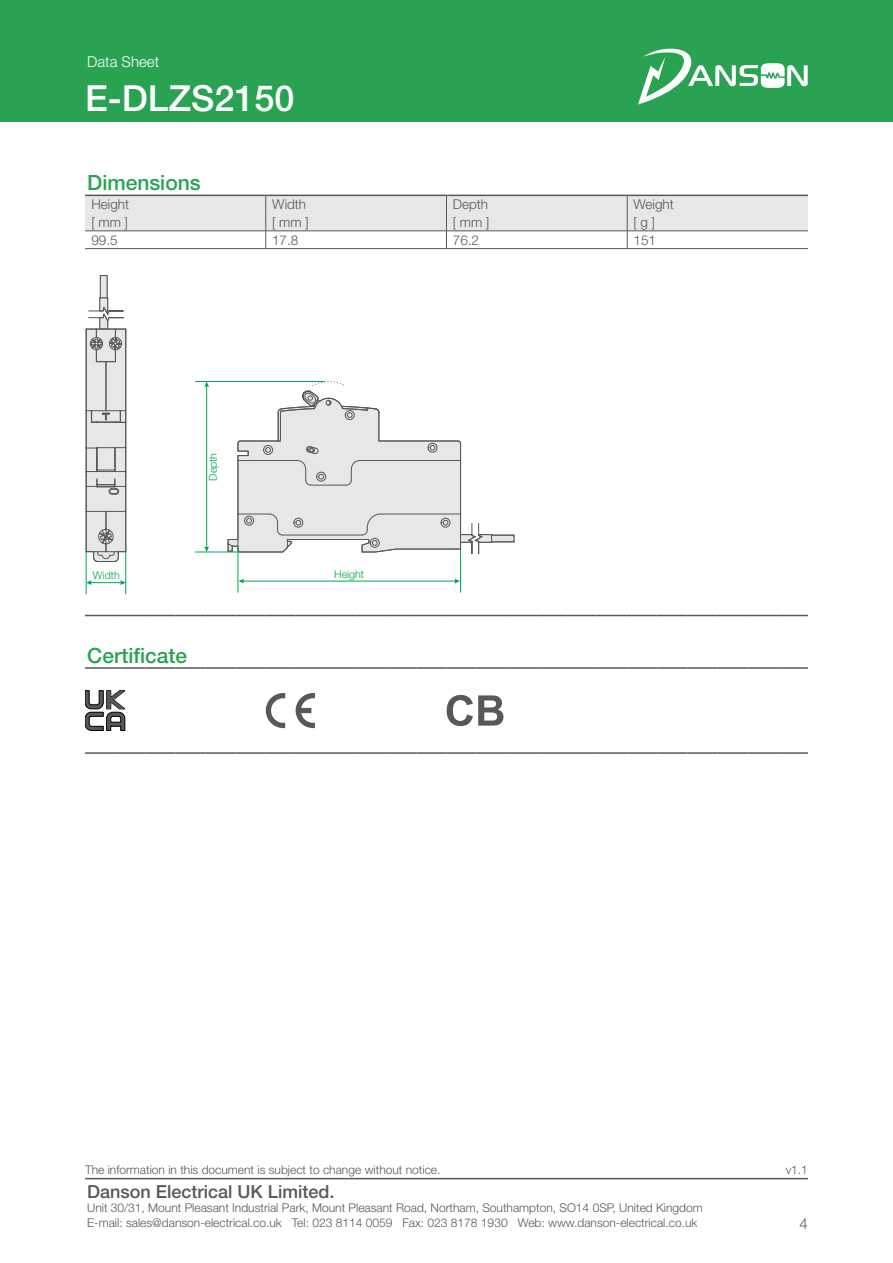
<style>
.page{position:relative;width:893px;height:1263px;background:#fff}
.page>*{position:absolute;margin:0;border:0;box-sizing:border-box;transform-origin:0 0}
.t1{font:500 36px "Helvetica Neue LT Pro";color:#fff}
.t2{font:500 21px "Helvetica Neue LT Pro";color:#29a351}
.t3{font:500 18px "Helvetica Neue LT Pro";color:#57585a}
.t4{font:300 15px "Helvetica Neue LT Pro";color:#fff}
.t5{font:300 15px "Helvetica Neue LT Pro";color:#57585a}
.t6{font:300 13.5px "Helvetica Neue LT Pro";color:#57585a}
.t7{font:300 12px/14.4px "Helvetica Neue LT Pro";color:#57585a}
.t8{font:300 10.65px "Helvetica Neue LT Pro";color:#00a54f}
</style>
<div class="page">
<div style="left:0;top:0;width:893px;height:121px;background:#29a351"></div>
<svg style="left:638px;top:49px;width:169px;height:56px"></svg>
<hr style="left:85px;top:1178px;width:723px;height:1px;background:#57585a">
<svg style="left:85px;top:196px;width:723px;height:52px"></svg>
<hr style="left:85px;top:231px;width:181px;height:1px;background:#57585a">
<hr style="left:266px;top:231px;width:180px;height:1px;background:#57585a">
<hr style="left:446px;top:231px;width:181px;height:1px;background:#57585a">
<hr style="left:627px;top:231px;width:181px;height:1px;background:#57585a">
<hr style="left:85px;top:248px;width:181px;height:1px;background:#57585a">
<hr style="left:266px;top:248px;width:180px;height:1px;background:#57585a">
<hr style="left:446px;top:248px;width:181px;height:1px;background:#57585a">
<hr style="left:627px;top:248px;width:181px;height:1px;background:#57585a">
<hr style="left:85px;top:195px;width:181px;height:1px;background:#57585a">
<hr style="left:266px;top:195px;width:180px;height:1px;background:#57585a">
<hr style="left:446px;top:195px;width:181px;height:1px;background:#57585a">
<hr style="left:627px;top:195px;width:181px;height:1px;background:#57585a">
<hr style="left:85px;top:615px;width:30px;height:1px;background:#57585a">
<hr style="left:115px;top:615px;width:30px;height:1px;background:#57585a">
<hr style="left:145px;top:615px;width:30px;height:1px;background:#57585a">
<hr style="left:175px;top:615px;width:30px;height:1px;background:#57585a">
<hr style="left:205px;top:615px;width:30px;height:1px;background:#57585a">
<hr style="left:235px;top:615px;width:30px;height:1px;background:#57585a">
<hr style="left:265px;top:615px;width:31px;height:1px;background:#57585a">
<hr style="left:296px;top:615px;width:30px;height:1px;background:#57585a">
<hr style="left:326px;top:615px;width:30px;height:1px;background:#57585a">
<hr style="left:356px;top:615px;width:30px;height:1px;background:#57585a">
<hr style="left:386px;top:615px;width:30px;height:1px;background:#57585a">
<hr style="left:416px;top:615px;width:30px;height:1px;background:#57585a">
<hr style="left:446px;top:615px;width:30px;height:1px;background:#57585a">
<hr style="left:476px;top:615px;width:30px;height:1px;background:#57585a">
<hr style="left:506px;top:615px;width:30px;height:1px;background:#57585a">
<hr style="left:536px;top:615px;width:30px;height:1px;background:#57585a">
<hr style="left:566px;top:615px;width:30px;height:1px;background:#57585a">
<hr style="left:596px;top:615px;width:30px;height:1px;background:#57585a">
<hr style="left:626px;top:615px;width:30px;height:1px;background:#57585a">
<hr style="left:656px;top:615px;width:31px;height:1px;background:#57585a">
<hr style="left:687px;top:615px;width:30px;height:1px;background:#57585a">
<hr style="left:717px;top:615px;width:30px;height:1px;background:#57585a">
<hr style="left:747px;top:615px;width:30px;height:1px;background:#57585a">
<hr style="left:777px;top:615px;width:31px;height:1px;background:#57585a">
<svg style="left:86px;top:275px;width:40px;height:287px"></svg>
<hr style="left:89px;top:582px;width:34px;height:1px;background:#00a54f">
<svg style="left:87px;top:580px;width:5px;height:5px"></svg>
<svg style="left:120px;top:580px;width:6px;height:5px"></svg>
<hr style="left:126px;top:549px;width:1px;height:45px;background:#00a54f">
<hr style="left:86px;top:549px;width:1px;height:45px;background:#00a54f">
<hr style="left:241px;top:581px;width:216px;height:1px;background:#00a54f">
<svg style="left:454px;top:579px;width:6px;height:4px"></svg>
<svg style="left:239px;top:579px;width:5px;height:4px"></svg>
<hr style="left:238px;top:550px;width:1px;height:42px;background:#00a54f">
<hr style="left:460px;top:549px;width:1px;height:43px;background:#00a54f">
<hr style="left:206px;top:384px;width:1px;height:165px;background:#00a54f">
<svg style="left:204px;top:382px;width:5px;height:5px"></svg>
<svg style="left:204px;top:546px;width:5px;height:6px"></svg>
<hr style="left:195px;top:552px;width:45px;height:1px;background:#00a54f">
<hr style="left:195px;top:381px;width:129px;height:1px;background:#00a54f">
<svg style="left:227px;top:381px;width:287px;height:173px"></svg>
<hr style="left:85px;top:752px;width:30px;height:2px;background:#57585a">
<hr style="left:115px;top:752px;width:30px;height:2px;background:#57585a">
<hr style="left:145px;top:752px;width:30px;height:2px;background:#57585a">
<hr style="left:175px;top:752px;width:31px;height:2px;background:#57585a">
<hr style="left:206px;top:752px;width:30px;height:2px;background:#57585a">
<hr style="left:236px;top:752px;width:30px;height:2px;background:#57585a">
<hr style="left:266px;top:752px;width:30px;height:2px;background:#57585a">
<hr style="left:296px;top:752px;width:30px;height:2px;background:#57585a">
<hr style="left:326px;top:752px;width:30px;height:2px;background:#57585a">
<hr style="left:356px;top:752px;width:30px;height:2px;background:#57585a">
<hr style="left:386px;top:752px;width:30px;height:2px;background:#57585a">
<hr style="left:416px;top:752px;width:30px;height:2px;background:#57585a">
<hr style="left:446px;top:752px;width:31px;height:2px;background:#57585a">
<hr style="left:477px;top:752px;width:30px;height:2px;background:#57585a">
<hr style="left:507px;top:752px;width:30px;height:2px;background:#57585a">
<hr style="left:537px;top:752px;width:30px;height:2px;background:#57585a">
<hr style="left:567px;top:752px;width:30px;height:2px;background:#57585a">
<hr style="left:597px;top:752px;width:30px;height:2px;background:#57585a">
<hr style="left:627px;top:752px;width:30px;height:2px;background:#57585a">
<hr style="left:657px;top:752px;width:30px;height:2px;background:#57585a">
<hr style="left:687px;top:752px;width:31px;height:2px;background:#57585a">
<hr style="left:718px;top:752px;width:30px;height:2px;background:#57585a">
<hr style="left:748px;top:752px;width:30px;height:2px;background:#57585a">
<hr style="left:778px;top:752px;width:30px;height:2px;background:#57585a">
<hr style="left:85px;top:667px;width:30px;height:2px;background:#57585a">
<hr style="left:115px;top:667px;width:30px;height:2px;background:#57585a">
<hr style="left:145px;top:667px;width:30px;height:2px;background:#57585a">
<hr style="left:175px;top:667px;width:31px;height:2px;background:#57585a">
<hr style="left:206px;top:667px;width:30px;height:2px;background:#57585a">
<hr style="left:236px;top:667px;width:30px;height:2px;background:#57585a">
<hr style="left:266px;top:667px;width:30px;height:2px;background:#57585a">
<hr style="left:296px;top:667px;width:30px;height:2px;background:#57585a">
<hr style="left:326px;top:667px;width:30px;height:2px;background:#57585a">
<hr style="left:356px;top:667px;width:30px;height:2px;background:#57585a">
<hr style="left:386px;top:667px;width:30px;height:2px;background:#57585a">
<hr style="left:416px;top:667px;width:30px;height:2px;background:#57585a">
<hr style="left:446px;top:667px;width:31px;height:2px;background:#57585a">
<hr style="left:477px;top:667px;width:30px;height:2px;background:#57585a">
<hr style="left:507px;top:667px;width:30px;height:2px;background:#57585a">
<hr style="left:537px;top:667px;width:30px;height:2px;background:#57585a">
<hr style="left:567px;top:667px;width:30px;height:2px;background:#57585a">
<hr style="left:597px;top:667px;width:30px;height:2px;background:#57585a">
<hr style="left:627px;top:667px;width:30px;height:2px;background:#57585a">
<hr style="left:657px;top:667px;width:30px;height:2px;background:#57585a">
<hr style="left:687px;top:667px;width:31px;height:2px;background:#57585a">
<hr style="left:718px;top:667px;width:30px;height:2px;background:#57585a">
<hr style="left:748px;top:667px;width:30px;height:2px;background:#57585a">
<hr style="left:778px;top:667px;width:30px;height:2px;background:#57585a">
<svg style="left:85px;top:690px;width:41px;height:41px"></svg>
<svg style="left:296px;top:693px;width:19px;height:35px"></svg>
<svg style="left:266px;top:693px;width:19px;height:35px"></svg>
<svg style="left:447px;top:695px;width:56px;height:31px"></svg>
<p class="t4" style="left:87px;top:52px;width:73px">Data Sheet</p>
<p class="t1" style="left:85px;top:76px;width:211px">E-DLZS2150</p>
<p class="t2" style="left:87px;top:170px;width:115px">Dimensions</p>
<p class="t6" style="left:91px;top:196px;width:39px">Height</p>
<p class="t6" style="left:272px;top:196px;width:36px">Width</p>
<p class="t6" style="left:453px;top:196px;width:37px">Depth</p>
<p class="t6" style="left:634px;top:196px;width:42px">Weight</p>
<p class="t6" style="left:91px;top:214px;width:38px">[ mm ]</p>
<p class="t6" style="left:272px;top:214px;width:38px">[ mm ]</p>
<p class="t6" style="left:453px;top:214px;width:38px">[ mm ]</p>
<p class="t6" style="left:634px;top:214px;width:23px">[ g ]</p>
<p class="t6" style="left:91px;top:231px;width:28px">99.5</p>
<p class="t6" style="left:272px;top:231px;width:28px">17.8</p>
<p class="t6" style="left:453px;top:231px;width:28px">76.2</p>
<p class="t6" style="left:634px;top:231px;width:24px">151</p>
<p class="t8" style="left:209px;top:481px;width:29px;rotate:-90deg">Depth</p>
<p class="t8" style="left:93px;top:572px;width:29px">Width</p>
<p class="t2" style="left:87px;top:643px;width:101px">Certificate</p>
<p class="t8" style="left:334px;top:570px;width:31px">Height</p>
<p class="t7" style="left:85px;top:1162px;width:357px">The information in this document is subject to change without notice.</p>
<p class="t7" style="left:786px;top:1162px;width:24px">v1.1</p>
<h3 class="t3" style="left:87px;top:1180px;width:249px">Danson Electrical UK Limited.</h3>
<p class="t7" style="left:87px;top:1200px;width:617px">Unit 30/31, Mount Pleasant Industrial Park, Mount Pleasant Road, Northam, Southampton, SO14 0SP, United Kingdom<br>E-mail: sales@danson-electrical.co.uk Tel: 023 8114 0059 Fax: 023 8178 1930 Web: www.danson-electrical.co.uk</p>
<p class="t5" style="left:800px;top:1214px;width:10px">4</p>
</div>
